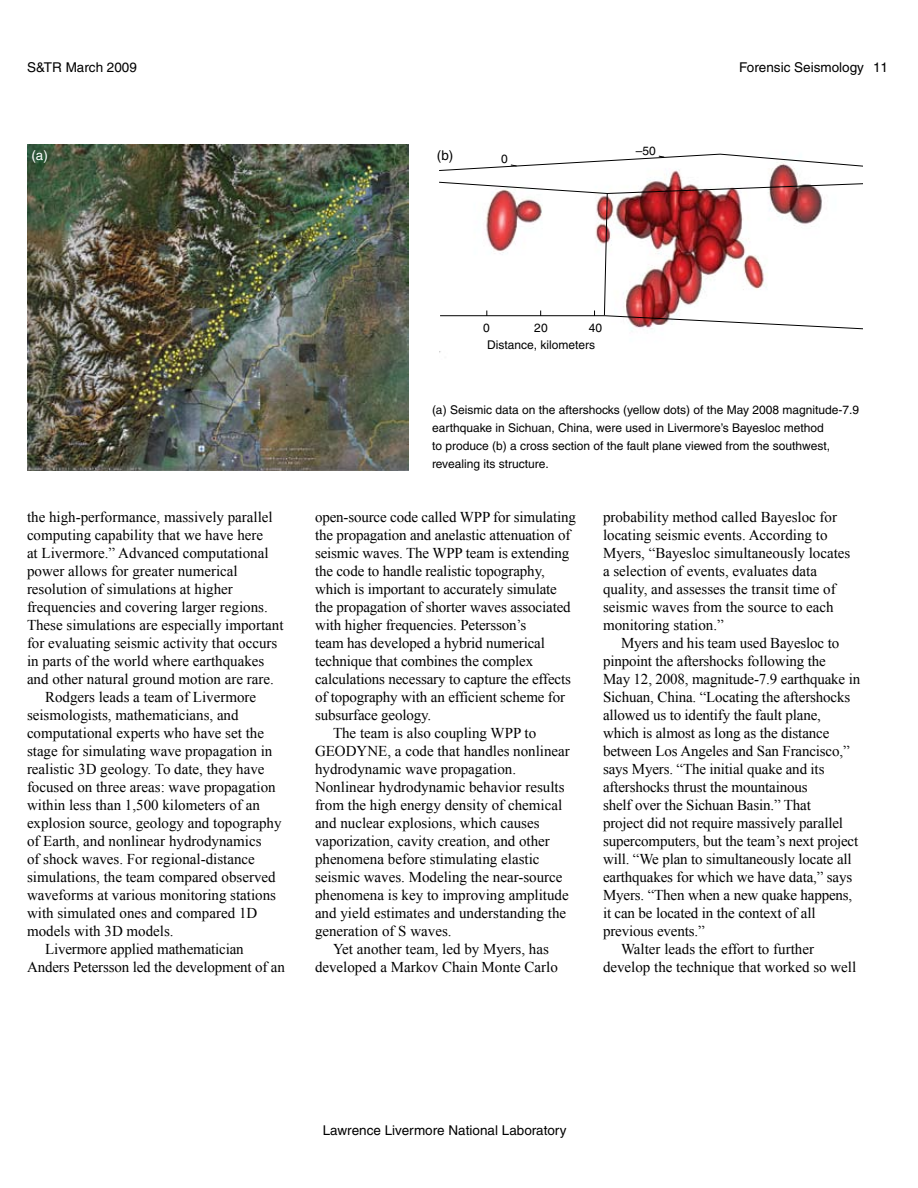
<style>
.page{position:relative;width:918px;height:1188px;background:#fff}
.page>*{position:absolute;margin:0;border:0;box-sizing:border-box;transform-origin:0 0}
.t1{font:15px/18px "Times New Roman";color:#000}
.t2{font:13.5px "Helvetica";color:#000}
.t3{font:13.5px "Helvetica";color:#fff}
.t4{font:12px/18px "Helvetica";color:#000}
</style>
<div class="page">
<img style="left:27px;top:144px;width:382px;height:327px">
<svg style="left:439px;top:182px;width:423px;height:147px"></svg>
<svg style="left:439px;top:154px;width:423px;height:17px"></svg>
<p class="t2" style="left:27px;top:59px;width:111px">S&amp;TR March 2009</p>
<p class="t2" style="left:739px;top:59px;width:126px">Forensic Seismology</p>
<p class="t2" style="left:873px;top:60px;width:17px">11</p>
<p class="t3" style="left:32px;top:148px;width:18px">(a)</p>
<p class="t4" style="left:636px;top:142px;width:22px">–50</p>
<p class="t2" style="left:437px;top:148px;width:18px">(b)</p>
<p class="t4" style="left:501px;top:150px;width:8px">0</p>
<p class="t1" style="left:27px;top:508px;width:247px">the high-performance, massively parallel</p>
<p class="t1" style="left:27px;top:526px;width:238px">computing capability that we have here</p>
<p class="t1" style="left:27px;top:544px;width:243px">at Livermore.” Advanced computational</p>
<p class="t1" style="left:27px;top:562px;width:212px">power allows for greater numerical</p>
<p class="t1" style="left:27px;top:580px;width:207px">resolution of simulations at higher</p>
<p class="t1" style="left:27px;top:598px;width:242px">frequencies and covering larger regions.</p>
<p class="t1" style="left:27px;top:616px;width:258px">These simulations are especially important</p>
<p class="t1" style="left:27px;top:634px;width:252px">for evaluating seismic activity that occurs</p>
<p class="t1" style="left:27px;top:652px;width:239px">in parts of the world where earthquakes</p>
<p class="t1" style="left:27px;top:670px;width:249px">and other natural ground motion are rare.</p>
<p class="t1" style="left:45px;top:688px;width:213px">Rodgers leads a team of Livermore</p>
<p class="t1" style="left:27px;top:706px;width:213px">seismologists, mathematicians, and</p>
<p class="t1" style="left:27px;top:724px;width:239px">computational experts who have set the</p>
<p class="t1" style="left:27px;top:742px;width:247px">stage for simulating wave propagation in</p>
<p class="t1" style="left:27px;top:760px;width:239px">realistic 3D geology. To date, they have</p>
<p class="t1" style="left:27px;top:778px;width:250px">focused on three areas: wave propagation</p>
<p class="t1" style="left:27px;top:796px;width:234px">within less than 1,500 kilometers of an</p>
<p class="t1" style="left:27px;top:814px;width:256px">explosion source, geology and topography</p>
<p class="t1" style="left:27px;top:832px;width:236px">of Earth, and nonlinear hydrodynamics</p>
<p class="t1" style="left:27px;top:850px;width:229px">of shock waves. For regional-distance</p>
<p class="t1" style="left:27px;top:868px;width:250px">simulations, the team compared observed</p>
<p class="t1" style="left:27px;top:886px;width:251px">waveforms at various monitoring stations</p>
<p class="t1" style="left:27px;top:904px;width:232px">with simulated ones and compared 1D</p>
<p class="t1" style="left:27px;top:922px;width:148px">models with 3D models.</p>
<p class="t1" style="left:45px;top:940px;width:200px">Livermore applied mathematician</p>
<p class="t1" style="left:27px;top:958px;width:259px">Anders Petersson led the development of an</p>
<p class="t4" style="left:483px;top:318px;width:8px">0</p>
<p class="t4" style="left:534px;top:318px;width:15px">20</p>
<p class="t4" style="left:589px;top:318px;width:15px">40</p>
<p class="t4" style="left:487px;top:336px;width:109px">Distance, kilometers</p>
<p class="t4" style="left:432px;top:401px;width:429px">(a) Seismic data on the aftershocks (yellow dots) of the May 2008 magnitude-7.9 earthquake in Sichuan, China, were used in Livermore’s Bayesloc method<br>to produce (b) a cross section of the fault plane viewed from the southwest, revealing its structure.</p>
<p class="t1" style="left:315px;top:508px;width:262px">open-source code called WPP for simulating</p>
<p class="t1" style="left:315px;top:526px;width:257px">the propagation and anelastic attenuation of</p>
<p class="t1" style="left:315px;top:544px;width:256px">seismic waves. The WPP team is extending</p>
<p class="t1" style="left:315px;top:562px;width:231px">the code to handle realistic topography,</p>
<p class="t1" style="left:315px;top:580px;width:243px">which is important to accurately simulate</p>
<p class="t1" style="left:315px;top:598px;width:257px">the propagation of shorter waves associated</p>
<p class="t1" style="left:315px;top:616px;width:213px">with higher frequencies. Petersson’s</p>
<p class="t1" style="left:315px;top:634px;width:231px">team has developed a hybrid numerical</p>
<p class="t1" style="left:315px;top:652px;width:220px">technique that combines the complex</p>
<p class="t1" style="left:315px;top:670px;width:257px">calculations necessary to capture the effects</p>
<p class="t1" style="left:315px;top:688px;width:252px">of topography with an efficient scheme for</p>
<p class="t1" style="left:315px;top:706px;width:118px">subsurface geology.</p>
<p class="t1" style="left:333px;top:724px;width:205px">The team is also coupling WPP to</p>
<p class="t1" style="left:315px;top:742px;width:256px">GEODYNE, a code that handles nonlinear</p>
<p class="t1" style="left:315px;top:760px;width:203px">hydrodynamic wave propagation.</p>
<p class="t1" style="left:315px;top:778px;width:251px">Nonlinear hydrodynamic behavior results</p>
<p class="t1" style="left:315px;top:796px;width:249px">from the high energy density of chemical</p>
<p class="t1" style="left:315px;top:814px;width:226px">and nuclear explosions, which causes</p>
<p class="t1" style="left:315px;top:832px;width:236px">vaporization, cavity creation, and other</p>
<p class="t1" style="left:315px;top:850px;width:226px">phenomena before stimulating elastic</p>
<p class="t1" style="left:315px;top:868px;width:249px">seismic waves. Modeling the near-source</p>
<p class="t1" style="left:315px;top:886px;width:255px">phenomena is key to improving amplitude</p>
<p class="t1" style="left:315px;top:904px;width:253px">and yield estimates and understanding the</p>
<p class="t1" style="left:315px;top:922px;width:138px">generation of S waves.</p>
<p class="t1" style="left:333px;top:940px;width:217px">Yet another team, led by Myers, has</p>
<p class="t1" style="left:315px;top:958px;width:244px">developed a Markov Chain Monte Carlo</p>
<p class="t1" style="left:603px;top:508px;width:249px">probability method called Bayesloc for locating seismic events. According to Myers, “Bayesloc simultaneously locates a selection of events, evaluates data quality, and assesses the transit time of seismic waves from the source to each monitoring station.”</p>
<p class="t1" style="left:621px;top:634px;width:220px">Myers and his team used Bayesloc to</p>
<p class="t1" style="left:603px;top:652px;width:224px">pinpoint the aftershocks following the</p>
<p class="t1" style="left:603px;top:670px;width:259px">May 12, 2008, magnitude-7.9 earthquake in</p>
<p class="t1" style="left:603px;top:688px;width:249px">Sichuan, China. “Locating the aftershocks</p>
<p class="t1" style="left:603px;top:706px;width:220px">allowed us to identify the fault plane,</p>
<p class="t1" style="left:603px;top:724px;width:228px">which is almost as long as the distance</p>
<p class="t1" style="left:603px;top:742px;width:248px">between Los Angeles and San Francisco,”</p>
<p class="t1" style="left:603px;top:760px;width:223px">says Myers. “The initial quake and its</p>
<p class="t1" style="left:603px;top:778px;width:206px">aftershocks thrust the mountainous</p>
<p class="t1" style="left:603px;top:796px;width:209px">shelf over the Sichuan Basin.” That</p>
<p class="t1" style="left:603px;top:814px;width:242px">project did not require massively parallel</p>
<p class="t1" style="left:603px;top:832px;width:257px">supercomputers, but the team’s next project</p>
<p class="t1" style="left:603px;top:850px;width:250px">will. “We plan to simultaneously locate all</p>
<p class="t1" style="left:603px;top:868px;width:251px">earthquakes for which we have data,” says</p>
<p class="t1" style="left:603px;top:886px;width:251px">Myers. “Then when a new quake happens,</p>
<p class="t1" style="left:603px;top:904px;width:214px">it can be located in the context of all</p>
<p class="t1" style="left:603px;top:922px;width:103px">previous events.”</p>
<p class="t1" style="left:621px;top:940px;width:195px">Walter leads the effort to further</p>
<p class="t1" style="left:603px;top:958px;width:255px">develop the technique that worked so well</p>
<p class="t2" style="left:323px;top:1122px;width:245px">Lawrence Livermore National Laboratory</p>
</div>
